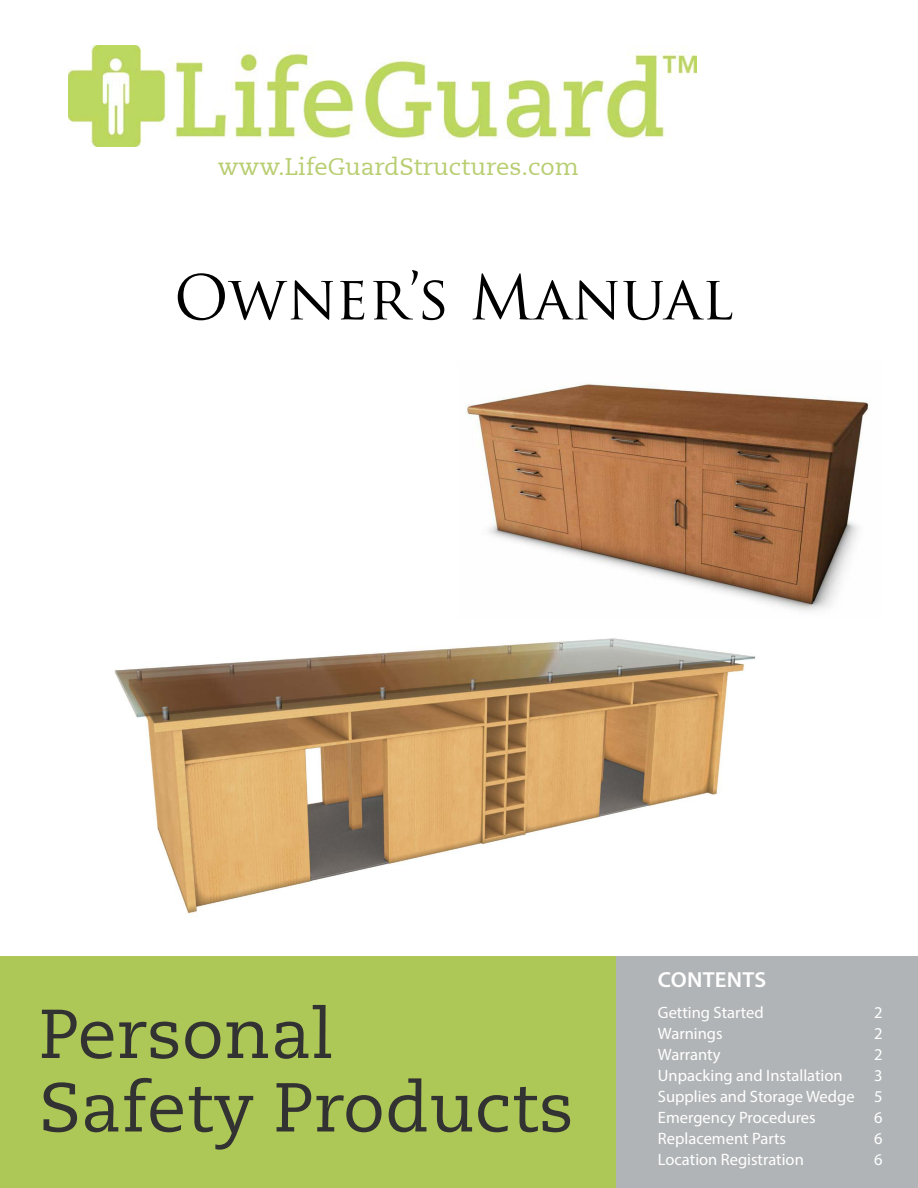
<style>
.page{position:relative;width:918px;height:1188px;background:#fff}
.page>*{position:absolute;margin:0;border:0;box-sizing:border-box;transform-origin:0 0}
.t1{font:69px/73.5px "Caecilia LT";color:#323232}
.t2{font:60px "Trajan Pro";color:#000}
.t3{font:24px "Caecilia LT";color:#b8ce71}
.t4{font:600 21.9px "Myriad Pro";letter-spacing:.01em;color:#fff;scale:1.04 1}
.t5{font:16.5px/21px "Myriad Pro";color:#fff;text-align:justify}
</style>
<div class="page">
<div style="left:0;top:957px;width:918px;height:231px;background:#aec858"></div>
<div style="left:617px;top:957px;width:301px;height:231px;background:#b1b4b6"></div>
<img style="left:68px;top:45px;width:629px;height:102px">
<img style="left:466px;top:384px;width:403px;height:227px">
<img style="left:114px;top:638px;width:642px;height:277px">
<h3 class="t3" style="left:218px;top:153px;width:362px">www.LifeGuardStructures.com</h3>
<h2 class="t2" style="left:174px;top:259px;width:561px">Owner’s Manual</h2>
<h1 class="t1" style="left:39px;top:999px;width:537px">Personal<br>Safety Products</h1>
<h3 class="t4" style="left:658px;top:965px;width:106px">CONTENTS</h3>
<p class="t5" style="left:658px;top:1002px;width:107px">Getting Started</p>
<p class="t5" style="left:874px;top:1002px;width:10px">2</p>
<p class="t5" style="left:658px;top:1023px;width:66px">Warnings</p>
<p class="t5" style="left:874px;top:1023px;width:10px">2</p>
<p class="t5" style="left:658px;top:1044px;width:64px">Warranty</p>
<p class="t5" style="left:874px;top:1044px;width:10px">2</p>
<p class="t5" style="left:658px;top:1065px;width:186px">Unpacking and Installation</p>
<p class="t5" style="left:658px;top:1065px;width:226px;text-indent:216px">3<br>Supplies and Storage Wedge 5<br>Emergency Procedures</p>
<p class="t5" style="left:874px;top:1107px;width:10px">6</p>
<p class="t5" style="left:658px;top:1128px;width:130px">Replacement Parts</p>
<p class="t5" style="left:874px;top:1128px;width:10px">6</p>
<p class="t5" style="left:658px;top:1149px;width:147px">Location Registration</p>
<p class="t5" style="left:874px;top:1149px;width:10px">6</p>
</div>
